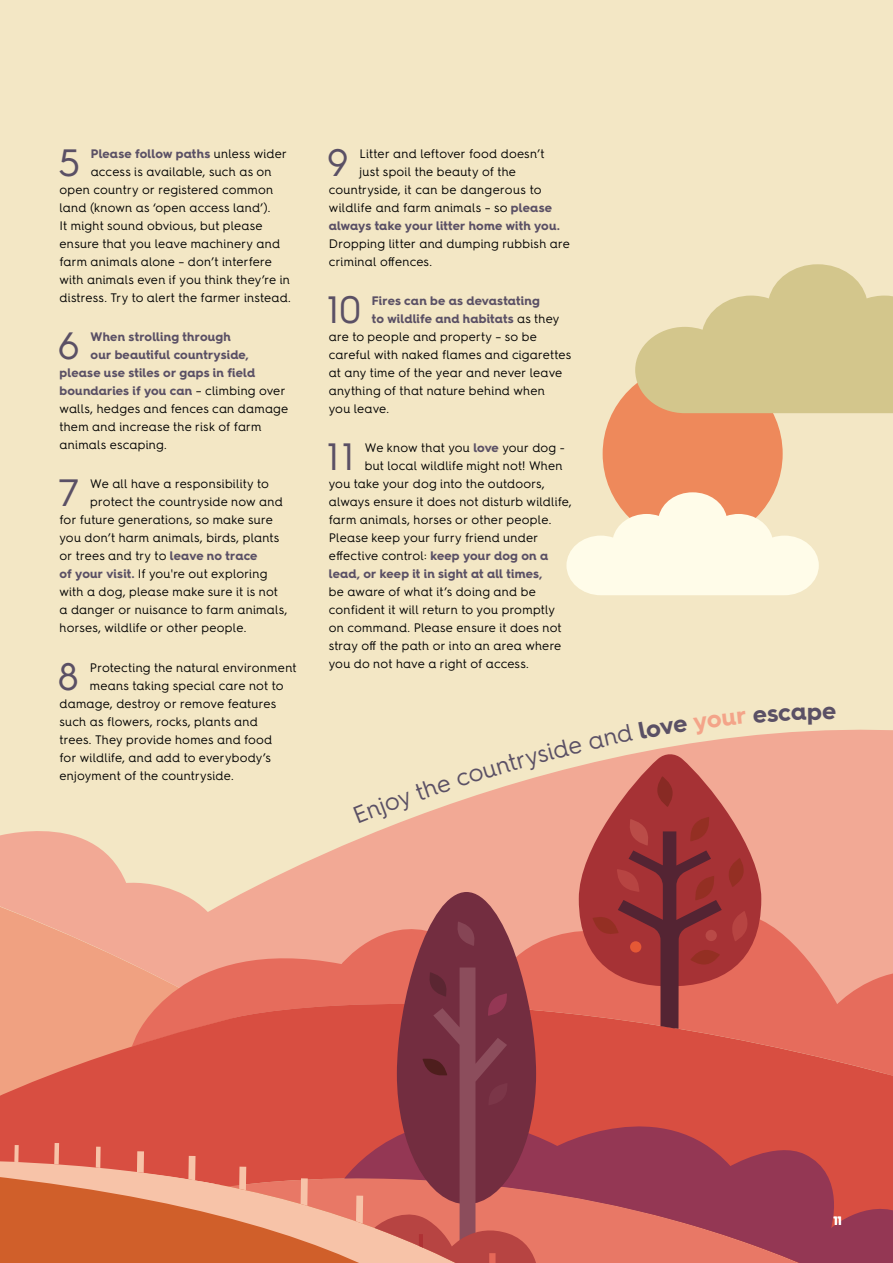
<style>
.page{position:relative;width:893px;height:1263px;background:#f3e7c5}
.page>*{position:absolute;margin:0;border:0;box-sizing:border-box;transform-origin:0 0}
.t1{font:38.25px "Hurme Geometric Sans 4";color:#5a5065}
.t2{font:700 24px "Hurme Geometric Sans 4";color:#5a5065}
.t3{font:12.3px/18px "Hurme Geometric Sans 4";letter-spacing:.015em;color:#000}
.t4{font:700 12.3px "Hurme Geometric Sans 4";letter-spacing:.015em;color:#5a5065}
.t5{font:700 12px "Hurme Geometric Sans 4";color:#fff}
.s1{font-weight:400;color:#000}
.s2{font-weight:700;color:#5a5065}
</style>
<div class="page">
<div style="left:603px;top:364px;width:180px;height:180px;background:#ee895b;border-radius:50%"></div>
<svg style="left:566px;top:492px;width:253px;height:103px"></svg>
<svg style="left:635px;top:264px;width:258px;height:149px"></svg>
<svg style="left:248px;top:729px;width:645px;height:170px;fill:#f2a995"></svg>
<svg style="left:0;top:831px;width:248px;height:130px;fill:#f2a995"></svg>
<div style="left:132px;top:899px;width:761px;height:62px;background:#f2a995"></div>
<svg style="left:0;top:961px;width:893px;height:192px;background:#e16957"></svg>
<svg style="left:344px;top:1078px;width:549px;height:185px;background:#c44746"></svg>
<svg style="left:0;top:1153px;width:353px;height:110px;background:#dd7752"></svg>
<svg style="left:188px;top:1156px;width:8px;height:24px"></svg>
<svg style="left:96px;top:1147px;width:5px;height:21px"></svg>
<svg style="left:301px;top:1178px;width:7px;height:28px"></svg>
<svg style="left:239px;top:1166px;width:7px;height:24px"></svg>
<svg style="left:137px;top:1151px;width:7px;height:22px"></svg>
<svg style="left:54px;top:1143px;width:5px;height:21px"></svg>
<svg style="left:14px;top:1145px;width:5px;height:17px"></svg>
<svg style="left:353px;top:729px;width:468px;height:534px;background:#c56963"></svg>
<h1 class="t1" style="left:58px;top:136px;width:24px">5</h1>
<p class="t4" style="left:91px;top:145px;width:198px">Please follow paths <span class="s1">unless wider</span></p>
<p class="t3" style="left:91px;top:162px;width:182px">access is available, such as on</p>
<p class="t3" style="left:60px;top:180px;width:215px">open country or registered common</p>
<p class="t3" style="left:60px;top:198px;width:212px">land (known as ‘open access land’).</p>
<p class="t3" style="left:60px;top:216px;width:205px">It might sound obvious, but please</p>
<p class="t3" style="left:60px;top:234px;width:222px">ensure that you leave machinery and</p>
<p class="t3" style="left:60px;top:252px;width:214px">farm animals alone – don’t interfere</p>
<p class="t3" style="left:60px;top:270px;width:232px">with animals even if you think they’re in</p>
<p class="t3" style="left:60px;top:288px;width:233px">distress. Try to alert the farmer instead.</p>
<h1 class="t1" style="left:58px;top:319px;width:24px">6</h1>
<p class="t4" style="left:91px;top:328px;width:142px">When strolling through</p>
<p class="t4" style="left:91px;top:346px;width:160px">our beautiful countryside,</p>
<p class="t4" style="left:60px;top:364px;width:197px">please use stiles or gaps in field</p>
<p class="t4" style="left:60px;top:382px;width:227px">boundaries if you can <span class="s1">– climbing over</span></p>
<p class="t3" style="left:60px;top:399px;width:230px">walls, hedges and fences can damage</p>
<p class="t3" style="left:60px;top:417px;width:204px">them and increase the risk of farm</p>
<p class="t3" style="left:60px;top:435px;width:109px">animals escaping.</p>
<h1 class="t1" style="left:58px;top:466px;width:23px">7</h1>
<p class="t3" style="left:90px;top:475px;width:180px">We all have a responsibility to</p>
<p class="t3" style="left:90px;top:493px;width:194px">protect the countryside now and</p>
<p class="t3" style="left:60px;top:511px;width:215px">for future generations, so make sure</p>
<p class="t3" style="left:60px;top:529px;width:221px">you don’t harm animals, birds, plants</p>
<p class="t3" style="left:60px;top:547px;width:199px">or trees and try to <span class="s2">leave no trace</span></p>
<p class="t3" style="left:60px;top:565px;width:209px"><span class="s2">of your visit.</span> If you're out exploring</p>
<p class="t3" style="left:60px;top:583px;width:220px">with a dog, please make sure it is not</p>
<p class="t3" style="left:60px;top:601px;width:229px">a danger or nuisance to farm animals,</p>
<p class="t3" style="left:60px;top:619px;width:188px">horses, wildlife or other people.</p>
<h1 class="t1" style="left:58px;top:649px;width:23px">8</h1>
<p class="t3" style="left:90px;top:658px;width:208px">Protecting the natural environment</p>
<p class="t3" style="left:90px;top:676px;width:195px">means taking special care not to</p>
<p class="t3" style="left:60px;top:694px;width:218px">damage, destroy or remove features</p>
<p class="t3" style="left:60px;top:712px;width:200px">such as flowers, rocks, plants and</p>
<p class="t3" style="left:60px;top:730px;width:214px">trees. They provide homes and food</p>
<p class="t3" style="left:60px;top:748px;width:213px">for wildlife, and add to everybody’s</p>
<p class="t3" style="left:60px;top:766px;width:176px">enjoyment of the countryside.</p>
<h1 class="t1" style="left:327px;top:136px;width:24px">9</h1>
<p class="t3" style="left:360px;top:144px;width:186px">Litter and leftover food doesn’t</p>
<p class="t3" style="left:360px;top:162px;width:158px">just spoil the beauty of the</p>
<p class="t3" style="left:329px;top:180px;width:214px">countryside, it can be dangerous to</p>
<p class="t3" style="left:329px;top:198px;width:225px">wildlife and farm animals – so <span class="s2">please</span></p>
<p class="t4" style="left:329px;top:217px;width:232px">always take your litter home with you.</p>
<p class="t3" style="left:329px;top:234px;width:243px">Dropping litter and dumping rubbish are criminal offences.</p>
<h1 class="t1" style="left:327px;top:283px;width:36px">10</h1>
<p class="t4" style="left:372px;top:292px;width:169px">Fires can be as devastating</p>
<p class="t4" style="left:372px;top:310px;width:189px">to wildlife and habitats <span class="s1">as they</span></p>
<p class="t3" style="left:329px;top:327px;width:210px">are to people and property – so be</p>
<p class="t3" style="left:329px;top:345px;width:244px">careful with naked flames and cigarettes</p>
<p class="t3" style="left:329px;top:363px;width:235px">at any time of the year and never leave</p>
<p class="t3" style="left:329px;top:381px;width:218px">anything of that nature behind when</p>
<p class="t3" style="left:329px;top:399px;width:62px">you leave.</p>
<h1 class="t1" style="left:327px;top:430px;width:29px">11</h1>
<p class="t3" style="left:365px;top:439px;width:202px">We know that you <span class="s2">love</span> your dog -</p>
<p class="t3" style="left:365px;top:457px;width:199px">but local wildlife might not! When</p>
<p class="t3" style="left:329px;top:475px;width:218px">you take your dog into the outdoors,</p>
<p class="t3" style="left:329px;top:493px;width:245px">always ensure it does not disturb wildlife,</p>
<p class="t3" style="left:329px;top:511px;width:224px">farm animals, horses or other people.</p>
<p class="t3" style="left:329px;top:529px;width:211px">Please keep your furry friend under</p>
<p class="t3" style="left:329px;top:547px;width:221px">effective control: <span class="s2">keep your dog on a</span></p>
<p class="t4" style="left:329px;top:565px;width:215px">lead, or keep it in sight at all times,</p>
<p class="t3" style="left:329px;top:583px;width:234px">be aware of what it’s doing and be confident it will return to you promptly on command. Please ensure it does not stray off the path or into an area where you do not have a right of access.</p>
<h2 class="t2" style="left:822px;top:694px;width:16px">e</h2>
<p class="t5" style="left:833px;top:1212px;width:10px">11</p>
</div>
